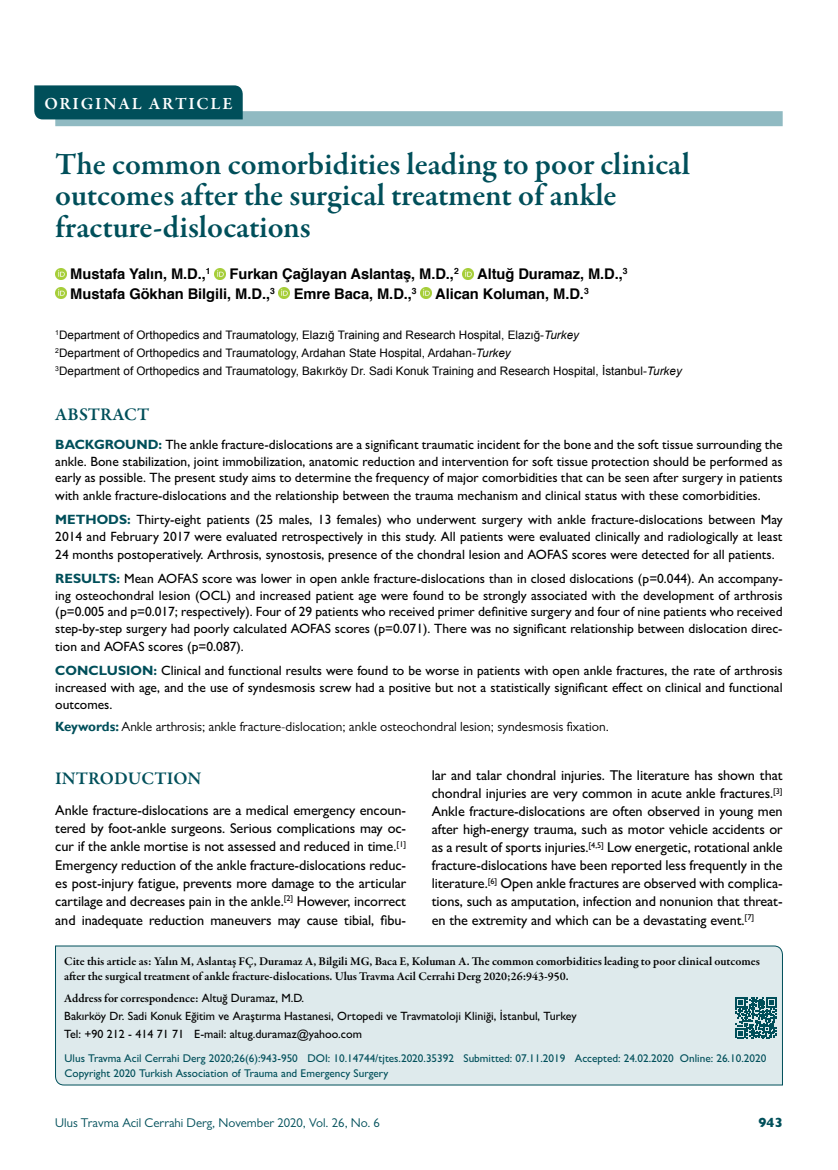
<style>
.page{position:relative;width:838px;height:1170px;background:#fff}
.page>*{position:absolute;margin:0;border:0;box-sizing:border-box;transform-origin:0 0}
.t1{font:600 31.5px/31.5px "Garamond Premr Pro";letter-spacing:-.005em;color:#004f5a}
.t2{font:600 18px "Garamond Premr Pro";letter-spacing:.005em;color:#004f5a}
.t3{font:600 17.25px "Garamond Premr Pro";letter-spacing:.1em;color:#fff}
.t4{font:700 14.7px "Helvetica";letter-spacing:-.005em;color:#000}
.t5{font:500 14.25px/18px "Gill Sans MT Pro";letter-spacing:-.005em;color:#000;text-align:justify}
.t6{font:500 13.5px/16.5px "Gill Sans MT Pro";color:#000}
.t7{font:800 13.5px "Gill Sans MT Pro";color:#004f5a}
.t8{font:13.35px "Gill Sans MT Pro";color:#000}
.t9{font:12.75px "Gill Sans MT Pro";color:#004f5a}
.t10{font:600 12px/15px "Garamond Premr Pro";color:#000}
.t11{font:500 12px/18px "Gill Sans MT Pro";color:#000}
.t12{font:11.7px/18px "Arial";color:#000}
.t13{font:500 11.25px/15px "Gill Sans MT Pro";color:#004f5a}
.s1{font-style:italic}
.s2{font-weight:700;color:#004f5a}
.s3{font-family:"Gill Sans";font-weight:700;color:#004f5a}
.s4{font-family:"Gill Sans MT Pro";font-weight:500}
</style>
<div class="page">
<div style="left:55px;top:111px;width:727px;height:15px;background:#90bac2"></div>
<svg style="left:55px;top:268px;width:11px;height:11px"></svg>
<svg style="left:215px;top:268px;width:11px;height:11px"></svg>
<svg style="left:463px;top:268px;width:11px;height:11px"></svg>
<svg style="left:55px;top:288px;width:11px;height:11px"></svg>
<svg style="left:279px;top:288px;width:11px;height:11px"></svg>
<svg style="left:420px;top:288px;width:12px;height:11px"></svg>
<div style="left:34px;top:85px;width:209px;height:34px;background:#004f5a"></div>
<div style="left:55px;top:945px;width:728px;height:140px;background:#deeaec"></div>
<svg style="left:735px;top:997px;width:41px;height:41px;background:#467f88"></svg>
<p class="t3" style="left:44px;top:93px;width:190px">ORIGINAL ARTICLE</p>
<h1 class="t1" style="left:55px;top:149px;width:636px">The common comorbidities leading to poor clinical outcomes after the surgical treatment of ankle fracture-dislocations</h1>
<p class="t4" style="left:70px;top:262px;width:142px">Mustafa Yalın, M.D.,<sup>1</sup></p>
<p class="t4" style="left:230px;top:262px;width:231px">Furkan Çağlayan Aslantaş, M.D.,<sup>2</sup></p>
<p class="t4" style="left:477px;top:262px;width:152px">Altuğ Duramaz, M.D.,<sup>3</sup></p>
<p class="t4" style="left:70px;top:282px;width:206px">Mustafa Gökhan Bilgili, M.D.,<sup>3</sup></p>
<p class="t4" style="left:294px;top:282px;width:124px">Emre Baca, M.D.,<sup>3</sup></p>
<p class="t4" style="left:435px;top:282px;width:155px">Alican Koluman, M.D.<sup>3</sup></p>
<p class="t12" style="left:55px;top:326px;width:628px"><sup>1</sup>Department of Orthopedics and Traumatology, Elazığ Training and Research Hospital, Elazığ-<span class="s1">Turkey<br></span><sup>2</sup>Department of Orthopedics and Traumatology, Ardahan State Hospital, Ardahan-<span class="s1">Turkey<br></span><sup>3</sup>Department of Orthopedics and Traumatology, Bakırköy Dr. Sadi Konuk Training and Research Hospital, İstanbul-<span class="s1">Turkey</span></p>
<h2 class="t2" style="left:55px;top:403px;width:95px">ABSTRACT</h2>
<p class="t6" style="left:55px;top:436px;width:729px;text-align:justify"><span class="s2">BACKGROUND:</span> The ankle fracture-dislocations are a significant traumatic incident for the bone and the soft tissue surrounding the ankle. Bone stabilization, joint immobilization, anatomic reduction and intervention for soft tissue protection should be performed as early as possible. The present study aims to determine the frequency of major comorbidities that can be seen after surgery in patients</p>
<p class="t6" style="left:55px;top:483px;width:729px;line-height:24.5px">with ankle fracture-dislocations and the relationship between the trauma mechanism and clinical status with these comorbidities.<br><span class="s2">METHODS:</span> Thirty-eight patients (25 males, 13 females) who underwent surgery with ankle fracture-dislocations between May</p>
<p class="t6" style="left:55px;top:527px;width:729px;line-height:18px">2014 and February 2017 were evaluated retrospectively in this study. All patients were evaluated clinically and radiologically at least<br>24 months postoperatively. Arthrosis, synostosis, presence of the chondral lesion and AOFAS scores were detected for all patients.</p>
<p class="t6" style="left:55px;top:570px;width:729px;text-align:justify"><span class="s2">RESULTS:</span> Mean AOFAS score was lower in open ankle fracture-dislocations than in closed dislocations (p=0.044). An accompany&shy;ing osteochondral lesion (OCL) and increased patient age were found to be strongly associated with the development of arthrosis (p=0.005 and p=0.017; respectively). Four of 29 patients who received primer definitive surgery and four of nine patients who received step-by-step surgery had poorly calculated AOFAS scores (p=0.071). There was no significant relationship between dislocation direc-</p>
<p class="t6" style="left:55px;top:634px;width:729px;line-height:24.5px">tion and AOFAS scores (p=0.087).<br><span class="s2">CONCLUSION:</span> Clinical and functional results were found to be worse in patients with open ankle fractures, the rate of arthrosis</p>
<p class="t6" style="left:55px;top:678px;width:729px;line-height:17.5px">increased with age, and the use of syndesmosis screw had a positive but not a statistically significant effect on clinical and functional outcomes.</p>
<p class="t8" style="left:55px;top:718px;width:555px"><span class="s3">Keywords:</span> Ankle arthrosis; ankle fracture-dislocation; ankle osteochondral lesion; syndesmosis fixation.</p>
<p class="t5" style="left:432px;top:766px;width:352px">lar and talar chondral injuries. The literature has shown that chondral injuries are very common in acute ankle fractures.<sup>[3] </sup>Ankle fracture-dislocations are often observed in young men after high-energy trauma, such as motor vehicle accidents or as a result of sports injuries.<sup>[4,5]</sup> Low energetic, rotational ankle fracture-dislocations have been reported less frequently in the literature.<sup>[6]</sup> Open ankle fractures are observed with complica&shy;tions, such as amputation, infection and nonunion that threat&shy;en the extremity and which can be a devastating event.<sup>[7]</sup></p>
<h2 class="t2" style="left:55px;top:767px;width:148px">INTRODUCTION</h2>
<p class="t5" style="left:55px;top:800px;width:352px">Ankle fracture-dislocations are a medical emergency encoun&shy;tered by foot-ankle surgeons. Serious complications may oc&shy;cur if the ankle mortise is not assessed and reduced in time.<sup>[1] </sup>Emergency reduction of the ankle fracture-dislocations reduc&shy;es post-injury fatigue, prevents more damage to the articular cartilage and decreases pain in the ankle.<sup>[2]</sup> However, incorrect and inadequate reduction maneuvers may cause tibial, fibu-</p>
<p class="t10" style="left:64px;top:953px;width:697px">Cite this article as: Yalın M, Aslantaş FÇ, Duramaz A, Bilgili MG, Baca E, Koluman A. The common comorbidities leading to poor clinical outcomes after the surgical treatment of ankle fracture-dislocations. Ulus Travma Acil Cerrahi Derg 2020;26:943-950.</p>
<p class="t10" style="left:64px;top:991px;width:241px">Address for correspondence: <span class="s4">Altuğ Duramaz, M.D.</span></p>
<p class="t11" style="left:64px;top:1006px;width:514px">Bakırköy Dr. Sadi Konuk Eğitim ve Araştırma Hastanesi, Ortopedi ve Travmatoloji Kliniği, İstanbul, Turkey<br>Tel: +90 212 - 414 71 71 E-mail: altug.duramaz@yahoo.com</p>
<p class="t13" style="left:65px;top:1050px;width:703px">Ulus Travma Acil Cerrahi Derg 2020;26(6):943-950 DOI: 10.14744/tjtes.2020.35392 Submitted: 07.11.2019 Accepted: 24.02.2020 Online: 26.10.2020<br>Copyright 2020 Turkish Association of Trauma and Emergency Surgery</p>
<p class="t9" style="left:55px;top:1115px;width:326px">Ulus Travma Acil Cerrahi Derg, November 2020, Vol. 26, No. 6</p>
<p class="t7" style="left:758px;top:1114px;width:26px">943</p>
</div>
